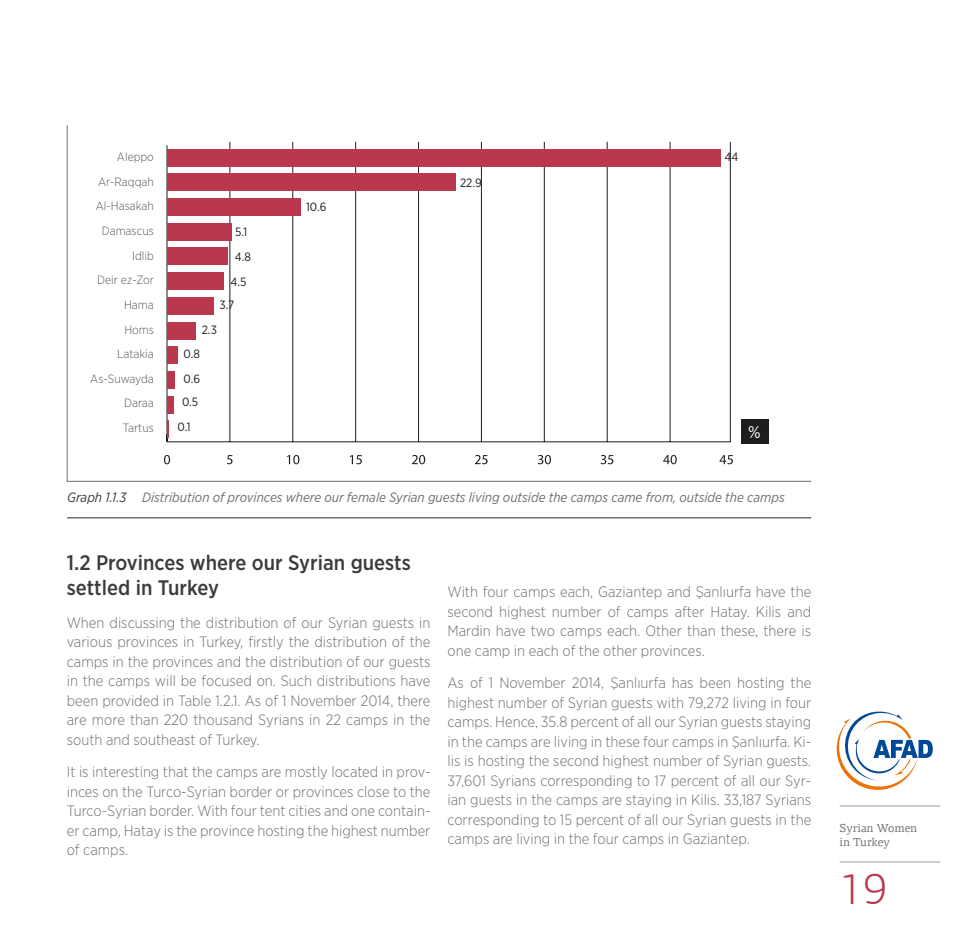
<style>
.page{position:relative;width:978px;height:936px;background:#fff}
.page>*{position:absolute;margin:0;border:0;box-sizing:border-box;transform-origin:0 0}
.t1{font:300 45px "PF Agora Sans Pro";color:#ba384d}
.t2{font:500 21px/25.5px "Gotham Narrow";color:#3c3c3b}
.t3{font:16.95px "Gotham Narrow";color:#fff}
.t4{font:300 15px/19.5px "Gotham Narrow";color:#706f6f;text-align:justify}
.t5{font:italic 13.5px "Gotham Narrow";color:#706f6f}
.t6{font:300 12px/24.6px "Gotham Narrow";color:#575756;text-align:right}
.t7{font:12px/24.8px "Gotham Narrow";color:#1d1d1b}
.t8{font:11.55px/14px "PF Agora Serif Pro";color:#706f6f}
.s1{color:#3c3c3b}
</style>
<div class="page">
<svg style="left:836px;top:711px;width:97px;height:79px"></svg>
<hr style="left:840px;top:805px;width:100px;height:1px;background:#9d9d9c">
<hr style="left:840px;top:861px;width:100px;height:1px;background:#9d9d9c">
<svg style="left:66px;top:125px;width:746px;height:357px"></svg>
<hr style="left:67px;top:517px;width:744px;height:1px;background:#706f6f">
<div style="left:741px;top:419px;width:27px;height:24px;background:#1d1d1b"></div>
<hr style="left:730px;top:142px;width:1px;height:300px;background:#1d1d1b">
<p class="t6" style="left:90px;top:144px;width:65px">Aleppo<br>Ar-Raqqah<br>Al-Hasakah<br>Damascus<br>Idlib<br>Deir ez-Zor<br>Hama<br>Homs<br>Latakia<br>As-Suwayda<br>Daraa<br>Tartus</p>
<p class="t7" style="left:725px;top:144px;width:15px">44</p>
<p class="t7" style="left:460px;top:170px;width:23px">22.9</p>
<p class="t7" style="left:306px;top:194px;width:22px">10.6</p>
<p class="t7" style="left:230px;top:219px;width:22px;text-align:center">5.1<br>4.8<br>4.5</p>
<p class="t7" style="left:219px;top:292px;width:16px">3.7</p>
<p class="t7" style="left:202px;top:317px;width:17px">2.3</p>
<p class="t7" style="left:184px;top:341px;width:18px">0.8<br>0.6</p>
<p class="t7" style="left:178px;top:389px;width:22px;text-indent:4px">0.5<br>0.1</p>
<p class="t3" style="left:748px;top:421px;width:14px">%</p>
<p class="t5" style="left:67px;top:489px;width:719px"><span class="s1">Graph 1.1.3</span> Distribution of provinces where our female Syrian guests living outside the camps came from, outside the camps</p>
<h2 class="t2" style="left:67px;top:549px;width:346px">1.2 Provinces where our Syrian guests settled in Turkey</h2>
<p class="t4" style="left:67px;top:612px;width:365px">When discussing the distribution of our Syrian guests in various provinces in Turkey, firstly the distribution of the camps in the provinces and the distribution of our guests in the camps will be focused on. Such distributions have been provided in Table 1.2.1. As of 1 November 2014, there are more than 220 thousand Syrians in 22 camps in the south and southeast of Turkey.</p>
<p class="t4" style="left:67px;top:761px;width:365px">It is interesting that the camps are mostly located in prov&shy;inces on the Turco-Syrian border or provinces close to the Turco-Syrian border. With four tent cities and one contain&shy;er camp, Hatay is the province hosting the highest number of camps.</p>
<p class="t4" style="left:448px;top:582px;width:365px">With four camps each, Gaziantep and Şanlıurfa have the second highest number of camps after Hatay. Kilis and Mardin have two camps each. Other than these, there is one camp in each of the other provinces.</p>
<p class="t4" style="left:448px;top:672px;width:365px">As of 1 November 2014, Şanlıurfa has been hosting the highest number of Syrian guests with 79,272 living in four camps. Hence, 35.8 percent of all our Syrian guests staying in the camps are living in these four camps in Şanlıurfa. Ki&shy;lis is hosting the second highest number of Syrian guests.<br>37,601 Syrians corresponding to 17 percent of all our Syr&shy;ian guests in the camps are staying in Kilis. 33,187 Syrians corresponding to 15 percent of all our Syrian guests in the camps are living in the four camps in Gaziantep.</p>
<p class="t8" style="left:840px;top:821px;width:79px">Syrian Women in Turkey</p>
<h1 class="t1" style="left:840px;top:862px;width:49px">19</h1>
</div>
